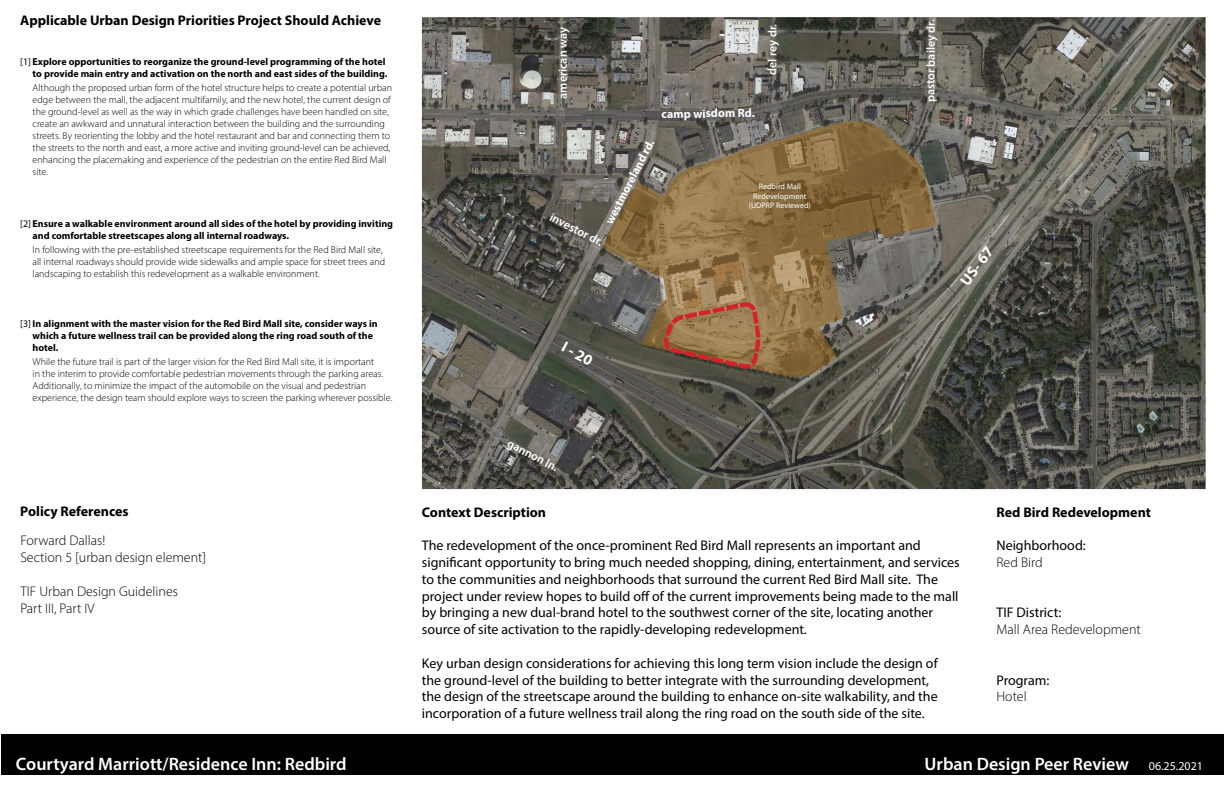
<style>
.page{position:relative;width:1224px;height:792px;background:#fff}
.page>*{position:absolute;margin:0;border:0;box-sizing:border-box;transform-origin:0 0}
.t1{font:600 18px "Myriad Pro";color:#fff}
.t2{font:700 15.4px "Myriad Pro";color:#fff}
.t3{font:14px/16.8px "Myriad Pro";color:#000}
.t4{font:300 14px/16.8px "Myriad Pro";color:#000}
.t5{font:700 14px "Myriad Pro";color:#000}
.t6{font:600 12px "Myriad Pro";letter-spacing:-.005em;color:#fff}
.t7{font:700 12px "Myriad Pro";color:#fff}
.t8{font:12px "Myriad Pro";color:#fff}
.t9{font:300 10px/12px "Myriad Pro";color:#000}
.t10{font:700 10px/12px "Myriad Pro";color:#000}
.t11{font:8px/9.6px "Myriad Pro";color:#fff;text-align:center}
.s1{font-weight:400}
</style>
<div class="page">
<img style="left:422px;top:17px;width:784px;height:472px">
<div style="left:1px;top:734px;width:1223px;height:40px;background:#000"></div>
<svg style="left:602px;top:117px;width:335px;height:261px;background:#7d6c51"></svg>
<svg style="left:662px;top:299px;width:101px;height:71px;background:#986c4b"></svg>
<h3 class="t5" style="left:20px;top:11px;width:362px">Applicable Urban Design Priorities Project Should Achieve</h3>
<p class="t10" style="left:20px;top:55px;width:369px;text-align:right"><span class="s1">[1]</span> Explore opportunities to reorganize the ground-level programming of the hotel to provide main entry and activation on the north and east sides of the building.</p>
<p class="t9" style="left:33px;top:82px;width:361px">Although the proposed urban form of the hotel structure helps to create a potential urban edge between the mall, the adjacent multifamily, and the new hotel, the current design of the ground-level as well as the way in which grade challenges have been handled on site, create an awkward and unnatural interaction between the building and the surrounding streets. By reorienting the lobby and the hotel restaurant and bar and connecting them to the streets to the north and east, a more active and inviting ground-level can be achieved, enhancing the placemaking and experience of the pedestrian on the entire Red Bird Mall site.</p>
<p class="t10" style="left:33px;top:218px;width:362px;text-indent:-12px"><span class="s1">[2]</span> Ensure a walkable environment around all sides of the hotel by providing inviting and comfortable streetscapes along all internal roadways.</p>
<p class="t9" style="left:33px;top:244px;width:354px">In following with the pre-established streetscape requirements for the Red Bird Mall site, all internal roadways should provide wide sidewalks and ample space for street trees and landscaping to establish this redevelopment as a walkable environment.</p>
<p class="t10" style="left:33px;top:318px;width:347px;text-indent:-12px"><span class="s1">[3]</span> In alignment with the master vision for the Red Bird Mall site, consider ways in which a future wellness trail can be provided along the ring road south of the hotel.</p>
<p class="t9" style="left:33px;top:356px;width:361px">While the future trail is part of the larger vision for the Red Bird Mall site, it is important<br>in the interim to provide comfortable pedestrian movements through the parking areas.<br>Additionally, to minimize the impact of the automobile on the visual and pedestrian experience, the design team should explore ways to screen the parking wherever possible.</p>
<h3 class="t5" style="left:20px;top:503px;width:110px">Policy References</h3>
<h3 class="t4" style="left:20px;top:532px;width:187px">Forward Dallas!<br>Section 5 [urban design element]</h3>
<h3 class="t4" style="left:20px;top:583px;width:159px">TIF Urban Design Guidelines<br>Part III, Part IV</h3>
<p class="t6" style="left:555px;top:99px;width:73px;rotate:-90deg">american way</p>
<p class="t7" style="left:661px;top:106px;width:95px;rotate:-1deg">camp wisdom Rd.</p>
<p class="t6" style="left:765px;top:75px;width:52px;rotate:-90deg">del rey dr.</p>
<p class="t6" style="left:923px;top:102px;width:85px;rotate:-90deg">pastor bailey dr.</p>
<p class="t7" style="left:602px;top:220px;width:95px;rotate:-63deg">westmoreland rd.</p>
<p class="t6" style="left:554px;top:210px;width:59px;rotate:27deg">investor dr.</p>
<h2 class="t2" style="left:568px;top:337px;width:34px;rotate:28deg">I - 20</h2>
<p class="t11" style="left:749px;top:182px;width:63px">Redbird Mall<br>Redevelopment (UDPRP Reviewed)</p>
<h2 class="t2" style="left:956px;top:278px;width:46px;rotate:-53deg">US- 67</h2>
<p class="t6" style="left:512px;top:435px;width:57px;rotate:28deg">gannon ln.</p>
<h3 class="t5" style="left:422px;top:503px;width:126px">Context Description</h3>
<p class="t3" style="left:422px;top:537px;width:539px">The redevelopment of the once-prominent Red Bird Mall represents an important and significant opportunity to bring much needed shopping, dining, entertainment, and services to the communities and neighborhoods that surround the current Red Bird Mall site. The project under review hopes to build off of the current improvements being made to the mall by bringing a new dual-brand hotel to the southwest corner of the site, locating another source of site activation to the rapidly-developing redevelopment.</p>
<p class="t3" style="left:422px;top:654px;width:517px">Key urban design considerations for achieving this long term vision include the design of the ground-level of the building to better integrate with the surrounding development, the design of the streetscape around the building to enhance on-site walkability, and the incorporation of a future wellness trail along the ring road on the south side of the site.</p>
<h3 class="t5" style="left:996px;top:503px;width:156px">Red Bird Redevelopment</h3>
<h3 class="t3" style="left:996px;top:537px;width:91px">Neighborhood:</h3>
<h3 class="t4" style="left:996px;top:554px;width:48px">Red Bird</h3>
<h3 class="t3" style="left:996px;top:604px;width:66px">TIF District:</h3>
<h3 class="t4" style="left:996px;top:621px;width:146px">Mall Area Redevelopment</h3>
<h3 class="t3" style="left:996px;top:671px;width:54px">Program:</h3>
<h3 class="t4" style="left:996px;top:688px;width:32px">Hotel</h3>
<h1 class="t1" style="left:16px;top:753px;width:332px">Courtyard Marriott/Residence Inn: Redbird</h1>
<h1 class="t1" style="left:925px;top:753px;width:206px">Urban Design Peer Review</h1>
<p class="t8" style="left:1149px;top:759px;width:56px">06.25.2021</p>
</div>
